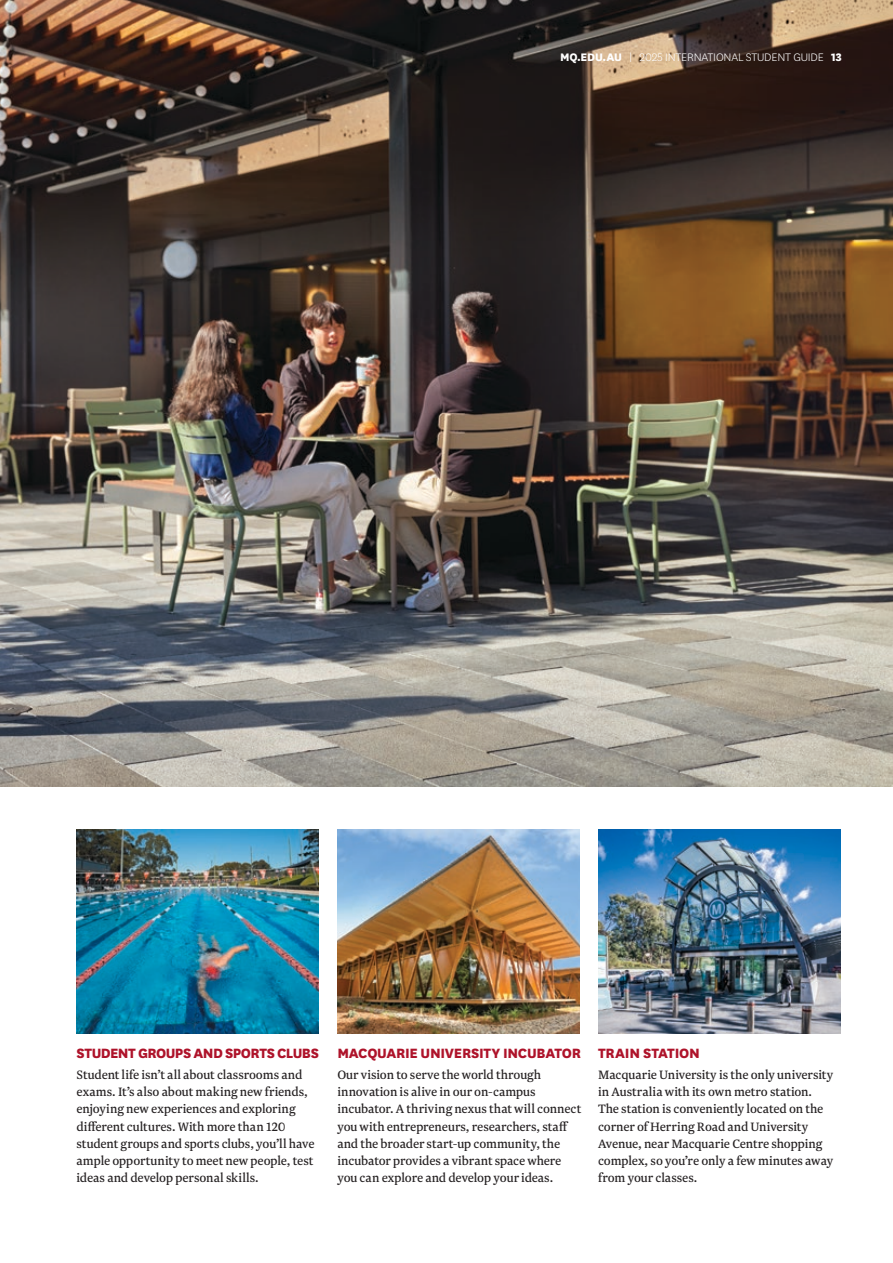
<style>
.page{position:relative;width:893px;height:1263px;background:#fff}
.page>*{position:absolute;margin:0;border:0;box-sizing:border-box;transform-origin:0 0}
.Body_Text_Heading{font:800 15.75px "National";letter-spacing:-.025em;color:#ae132a}
.Body_Text{font:14.25px/17.1px "Newzald";letter-spacing:-.005em;color:#231f20}
.t1{font:300 12.75px "National";letter-spacing:-.015em;color:#fff}
.s1{font-weight:800}
</style>
<div class="page">
<img style="left:0;top:0;width:893px;height:787px">
<img style="left:77px;top:829px;width:242px;height:204px">
<img style="left:337px;top:829px;width:243px;height:204px">
<img style="left:598px;top:829px;width:242px;height:204px">
<p class="t1" style="left:560px;top:49px;width:283px"><span class="s1">MQ.EDU.AU</span> | 2025 INTERNATIONAL STUDENT GUIDE <span class="s1">13</span></p>
<p class="Body_Text_Heading" style="left:77px;top:1042px;width:244px">STUDENT GROUPS AND SPORTS CLUBS</p>
<p class="Body_Text" style="left:77px;top:1066px;width:240px">Student life isn’t all about classrooms and exams. It’s also about making new friends, enjoying new experiences and exploring different cultures. With more than 120 student groups and sports clubs, you’ll have ample opportunity to meet new people, test ideas and develop personal skills.</p>
<p class="Body_Text_Heading" style="left:337px;top:1042px;width:245px">MACQUARIE UNIVERSITY INCUBATOR</p>
<p class="Body_Text" style="left:337px;top:1066px;width:245px">Our vision to serve the world through innovation is alive in our on-campus incubator. A thriving nexus that will connect you with entrepreneurs, researchers, staff and the broader start-up community, the incubator provides a vibrant space where you can explore and develop your ideas.</p>
<p class="Body_Text_Heading" style="left:598px;top:1042px;width:103px">TRAIN STATION</p>
<p class="Body_Text" style="left:598px;top:1066px;width:237px">Macquarie University is the only university in Australia with its own metro station.<br>The station is conveniently located on the corner of Herring Road and University Avenue, near Macquarie Centre shopping complex, so you’re only a few minutes away from your classes.</p>
</div>
